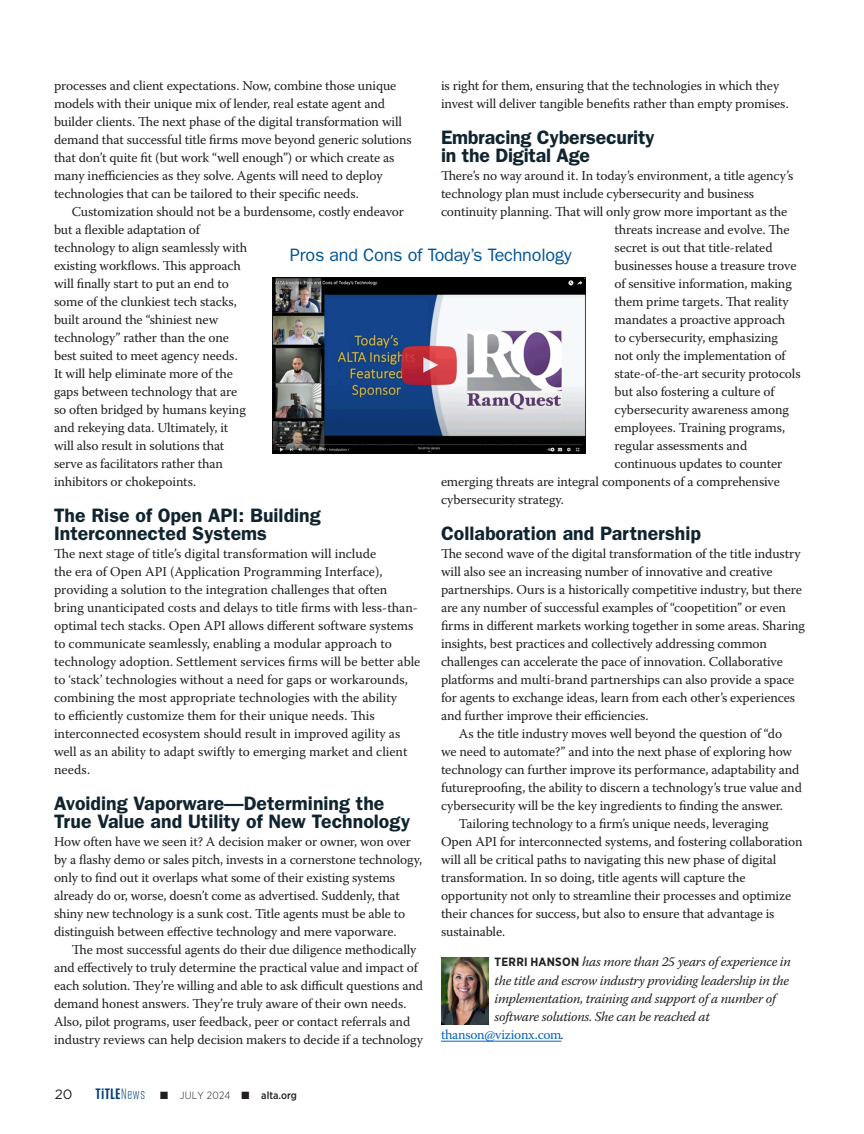
<style>
.page{position:relative;width:864px;height:1134px;background:#fff}
.page>*{position:absolute;margin:0;border:0;box-sizing:border-box;transform-origin:0 0}
.B_Article_Subhed{font:600 19.5px/18px "ITC Franklin Gothic Std";color:#10242f}
.A_News_Text{font:18px "ITC Franklin Gothic Std";letter-spacing:-.01em;color:#005495}
.Text_No_Indent{font:13.5px/18px "Warnock Pro";letter-spacing:-.01em;color:#231f20}
.Text{font:13.5px/18px "Warnock Pro";letter-spacing:-.01em;color:#231f20}
.Bio_with_photo{font:italic 13.5px/19.5px "Warnock Pro";letter-spacing:-.02em;color:#231f20}
.Bio_with_photo-2{font:13.5px "Warnock Pro";letter-spacing:-.02em;color:#0563c1}
.t1{font:13.5px "Gotham";color:#231f20}
.t2{font:300 10.5px "Gotham Narrow";letter-spacing:.02em;color:#231f20}
.s1{font-family:"Gotham Narrow";font-weight:700;font-style:normal;font-size:12px}
.s2{font-style:italic;color:#231f20}
.s3{font-family:"Tungsten";font-weight:600;font-size:15px;color:#013d7d}
.s4{font-family:"Tungsten";font-weight:600;font-size:15.15px;color:#013d7d}
.s5{font-family:"Tungsten";font-size:15px;color:#013d7d}
.s6{font-weight:500}
</style>
<div class="page">
<hr style="left:441px;top:1041px;width:120px;height:1px;background:#0563c1">
<img style="left:442px;top:957px;width:47px;height:68px">
<img style="left:273px;top:277px;width:313px;height:176px">
<p class="Text" style="left:54px;top:76px;width:359px">processes and client expectations. Now, combine those unique models with their unique mix of lender, real estate agent and builder clients. The next phase of the digital transformation will demand that successful title firms move beyond generic solutions that don’t quite fit (but work “well enough”) or which create as many inefficiencies as they solve. Agents will need to deploy technologies that can be tailored to their specific needs.</p>
<p class="Text" style="left:54px;top:202px;width:351px;text-indent:18px">Customization should not be a burdensome, costly endeavor but a flexible adaptation of<br>technology to align seamlessly with<br>existing workflows. This approach<br>will finally start to put an end to<br>some of the clunkiest tech stacks,<br>built around the “shiniest new<br>technology” rather than the one<br>best suited to meet agency needs.<br>It will help eliminate more of the<br>gaps between technology that are<br>so often bridged by humans keying<br>and rekeying data. Ultimately, it<br>will also result in solutions that<br>serve as facilitators rather than<br>inhibitors or chokepoints.</p>
<p class="B_Article_Subhed" style="left:54px;top:506px;width:268px">The Rise of Open API: Building<br>Interconnected Systems</p>
<p class="Text_No_Indent" style="left:54px;top:544px;width:368px">The next stage of title’s digital transformation will include<br>the era of Open API (Application Programming Interface), providing a solution to the integration challenges that often bring unanticipated costs and delays to title firms with less-than&shy;optimal tech stacks. Open API allows different software systems to communicate seamlessly, enabling a modular approach to technology adoption. Settlement services firms will be better able to ‘stack’ technologies without a need for gaps or workarounds, combining the most appropriate technologies with the ability<br>to efficiently customize them for their unique needs. This interconnected ecosystem should result in improved agility as well as an ability to adapt swiftly to emerging market and client needs.</p>
<p class="B_Article_Subhed" style="left:54px;top:794px;width:358px">Avoiding Vaporware—Determining the<br>True Value and Utility of New Technology</p>
<p class="Text_No_Indent" style="left:54px;top:832px;width:370px">How often have we seen it? A decision maker or owner, won over by a flashy demo or sales pitch, invests in a cornerstone technology, only to find out it overlaps what some of their existing systems already do or, worse, doesn’t come as advertised. Suddenly, that shiny new technology is a sunk cost. Title agents must be able to distinguish between effective technology and mere vaporware.</p>
<p class="Text" style="left:54px;top:940px;width:371px;text-indent:18px">The most successful agents do their due diligence methodically and effectively to truly determine the practical value and impact of each solution. They’re willing and able to ask difficult questions and demand honest answers. They’re truly aware of their own needs.<br>Also, pilot programs, user feedback, peer or contact referrals and industry reviews can help decision makers to decide if a technology</p>
<p class="Text" style="left:441px;top:76px;width:349px">is right for them, ensuring that the technologies in which they invest will deliver tangible benefits rather than empty promises.</p>
<p class="B_Article_Subhed" style="left:441px;top:128px;width:215px">Embracing Cybersecurity in the Digital Age</p>
<p class="Text_No_Indent" style="left:441px;top:166px;width:354px">There’s no way around it. In today’s environment, a title agency’s</p>
<p class="Text_No_Indent" style="left:441px;top:184px;width:315px">technology plan must include cybersecurity and business</p>
<p class="Text_No_Indent" style="left:441px;top:202px;width:348px">continuity planning. That will only grow more important as the</p>
<p class="Text_No_Indent" style="left:615px;top:220px;width:177px">threats increase and evolve. The</p>
<p class="Text_No_Indent" style="left:615px;top:238px;width:160px">secret is out that title-related</p>
<p class="Text_No_Indent" style="left:615px;top:256px;width:183px">businesses house a treasure trove</p>
<p class="Text_No_Indent" style="left:615px;top:274px;width:179px">of sensitive information, making</p>
<p class="Text_No_Indent" style="left:615px;top:292px;width:176px">them prime targets. That reality</p>
<p class="Text_No_Indent" style="left:615px;top:310px;width:172px">mandates a proactive approach</p>
<p class="Text_No_Indent" style="left:615px;top:328px;width:165px">to cybersecurity, emphasizing</p>
<p class="Text_No_Indent" style="left:615px;top:346px;width:173px">not only the implementation of</p>
<p class="Text_No_Indent" style="left:615px;top:364px;width:188px">state-of-the-art security protocols</p>
<p class="Text_No_Indent" style="left:615px;top:382px;width:161px">but also fostering a culture of</p>
<p class="Text_No_Indent" style="left:615px;top:400px;width:176px">cybersecurity awareness among</p>
<p class="Text_No_Indent" style="left:615px;top:418px;width:172px">employees. Training programs,</p>
<p class="Text_No_Indent" style="left:615px;top:436px;width:134px">regular assessments and</p>
<p class="Text_No_Indent" style="left:615px;top:454px;width:169px">continuous updates to counter</p>
<p class="Text_No_Indent" style="left:441px;top:472px;width:340px">emerging threats are integral components of a comprehensive</p>
<p class="Text_No_Indent" style="left:441px;top:490px;width:125px">cybersecurity strategy.</p>
<p class="B_Article_Subhed" style="left:441px;top:524px;width:262px">Collaboration and Partnership</p>
<p class="Text_No_Indent" style="left:441px;top:544px;width:366px">The second wave of the digital transformation of the title industry will also see an increasing number of innovative and creative partnerships. Ours is a historically competitive industry, but there are any number of successful examples of “coopetition” or even firms in different markets working together in some areas. Sharing insights, best practices and collectively addressing common challenges can accelerate the pace of innovation. Collaborative platforms and multi-brand partnerships can also provide a space for agents to exchange ideas, learn from each other’s experiences and further improve their efficiencies.</p>
<p class="Text" style="left:441px;top:724px;width:362px;text-indent:18px">As the title industry moves well beyond the question of “do<br>we need to automate?” and into the next phase of exploring how technology can further improve its performance, adaptability and futureproofing, the ability to discern a technology’s true value and cybersecurity will be the key ingredients to finding the answer.</p>
<p class="Text" style="left:441px;top:814px;width:363px;text-indent:18px">Tailoring technology to a firm’s unique needs, leveraging Open API for interconnected systems, and fostering collaboration will all be critical paths to navigating this new phase of digital transformation. In so doing, title agents will capture the opportunity not only to streamline their processes and optimize their chances for success, but also to ensure that advantage is sustainable.</p>
<p class="Bio_with_photo" style="left:495px;top:952px;width:298px"><span class="s1">TERRI HANSON</span> has more than 25 years of experience in the title and escrow industry providing leadership in the</p>
<p class="Bio_with_photo" style="left:495px;top:989px;width:283px">implementation, training and support of a number of</p>
<p class="Bio_with_photo" style="left:495px;top:1007px;width:217px">software solutions. She can be reached at</p>
<p class="Bio_with_photo-2" style="left:441px;top:1027px;width:125px">thanson@vizionx.com<span class="s2">.</span></p>
<p class="A_News_Text" style="left:290px;top:244px;width:283px">Pros and Cons of Today’s Technology</p>
<p class="t1" style="left:55px;top:1086px;width:19px">20</p>
<p class="t2" style="left:95px;top:1089px;width:203px"><span class="s3">T</span><span class="s4">i</span><span class="s3">TLE</span> <span class="s5">News</span> ■ JULY 2024 ■ <span class="s6">alta.org</span></p>
</div>
